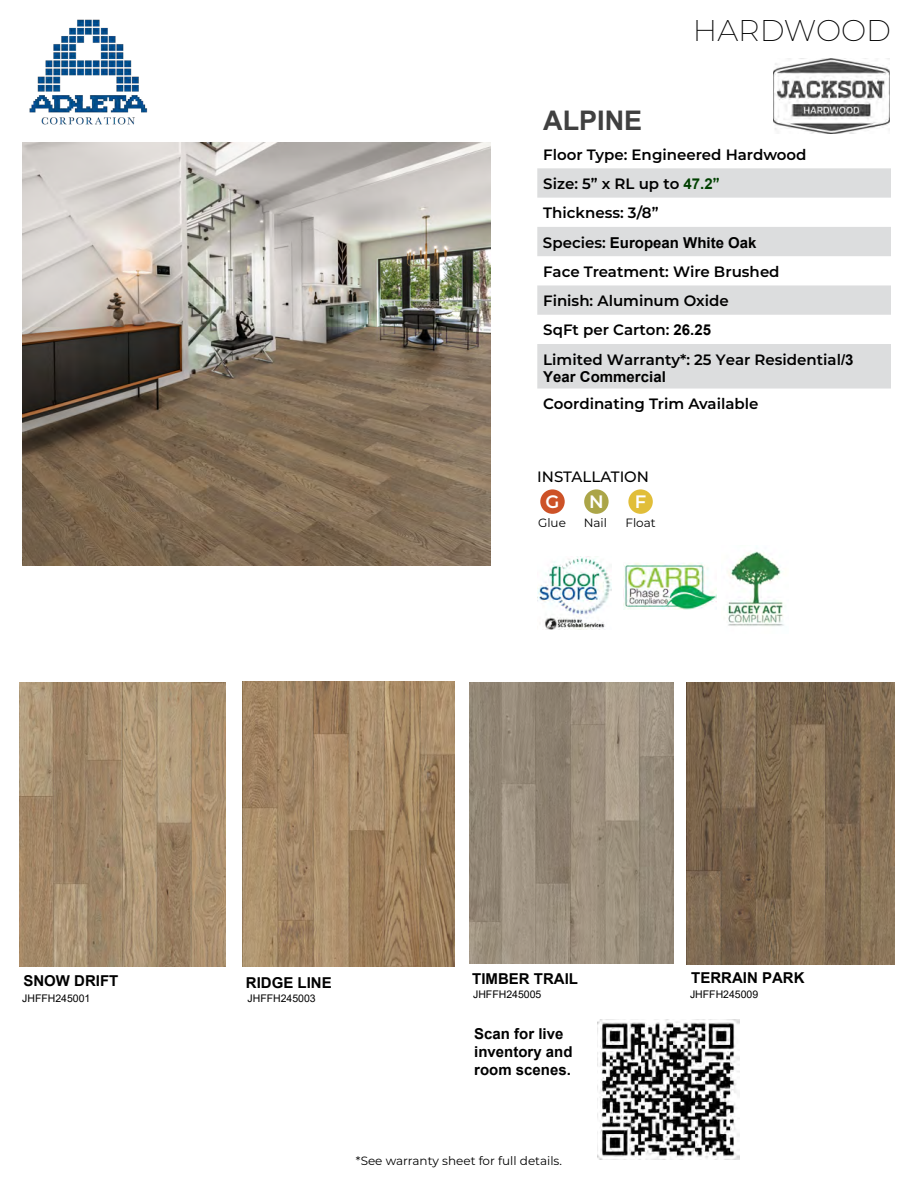
<style>
.page{position:relative;width:918px;height:1188px;background:#fff}
.page>*{position:absolute;margin:0;border:0;box-sizing:border-box;transform-origin:0 0}
.t1{font:200 30px "Montserrat";color:#000}
.t2{font:700 27px "Arial";color:#404040}
.t3{font:600 18px "Montserrat";color:#fff}
.t4{font:600 15px/29.2px "Montserrat";color:#000}
.t5{font:700 15px/18px "Arial";color:#000}
.t6{font:500 15px "Montserrat";color:#000}
.t7{font:12px "Montserrat";color:#000}
.t8{font:10.5px "Arial";color:#000}
.s1{font-family:"Arial";font-weight:700;color:#004000}
.s2{color:#004000}
.s3{font-family:"Montserrat";font-weight:600}
.s4{font-family:"Arial";font-weight:700}
</style>
<div class="page">
<img style="left:23px;top:143px;width:468px;height:422px">
<svg style="left:537px;top:168px;width:354px;height:221px;fill:#dcddde"></svg>
<img style="left:29px;top:19px;width:119px;height:106px">
<div style="left:540px;top:489px;width:25px;height:25px;background:#cd5227;border-radius:50%"></div>
<div style="left:584px;top:489px;width:25px;height:25px;background:#aba548;border-radius:50%"></div>
<img style="left:774px;top:59px;width:116px;height:75px">
<img style="left:537px;top:557px;width:75px;height:72px">
<img style="left:623px;top:563px;width:93px;height:47px">
<img style="left:727px;top:551px;width:57px;height:75px">
<div style="left:628px;top:489px;width:25px;height:25px;background:#e1be39;border-radius:50%"></div>
<img style="left:19px;top:682px;width:207px;height:284px">
<img style="left:243px;top:681px;width:212px;height:286px">
<img style="left:470px;top:682px;width:204px;height:282px">
<img style="left:686px;top:682px;width:208px;height:283px">
<img style="left:598px;top:1019px;width:142px;height:140px">
<h1 class="t1" style="left:693px;top:10px;width:200px">HARDWOOD</h1>
<h2 class="t2" style="left:543px;top:102px;width:101px">ALPINE</h2>
<p class="t4" style="left:543px;top:139px;width:265px">Floor Type: Engineered Hardwood<br>Size: 5” x RL up to <span class="s1">47.2</span><span class="s2">”<br></span>Thickness: 3/8”</p>
<p class="t5" style="left:543px;top:234px;width:215px"><span class="s3">Species:</span> European White Oak</p>
<p class="t4" style="left:543px;top:256px;width:312px">Face Treatment: Wire Brushed<br>Finish: Aluminum Oxide<br>SqFt per Carton: <span class="s4">26.25<br></span>Limited Warranty*: 25 Year Residential<span class="s4">/3</span></p>
<p class="t5" style="left:543px;top:368px;width:124px">Year Commercial</p>
<p class="t4" style="left:543px;top:388px;width:217px">Coordinating Trim Available</p>
<p class="t6" style="left:537px;top:466px;width:113px">INSTALLATION</p>
<p class="t7" style="left:538px;top:514px;width:29px">Glue</p>
<p class="t7" style="left:584px;top:514px;width:25px">Nail</p>
<p class="t3" style="left:546px;top:489px;width:15px">G</p>
<p class="t3" style="left:589px;top:489px;width:16px">N</p>
<p class="t3" style="left:635px;top:489px;width:13px">F</p>
<p class="t7" style="left:625px;top:514px;width:32px">Float</p>
<p class="t5" style="left:23px;top:972px;width:96px">SNOW DRIFT</p>
<p class="t8" style="left:22px;top:991px;width:70px">JHFFH245001</p>
<p class="t5" style="left:246px;top:974px;width:87px">RIDGE LINE</p>
<p class="t8" style="left:248px;top:991px;width:70px">JHFFH245003</p>
<p class="t5" style="left:472px;top:970px;width:107px">TIMBER TRAIL</p>
<p class="t8" style="left:473px;top:987px;width:70px">JHFFH245005</p>
<p class="t5" style="left:474px;top:1025px;width:100px">Scan for live inventory and room scenes.</p>
<p class="t7" style="left:356px;top:1153px;width:208px">*See warranty sheet for full details.</p>
<p class="t5" style="left:691px;top:969px;width:115px">TERRAIN PARK</p>
<p class="t8" style="left:690px;top:987px;width:70px">JHFFH245009</p>
</div>
